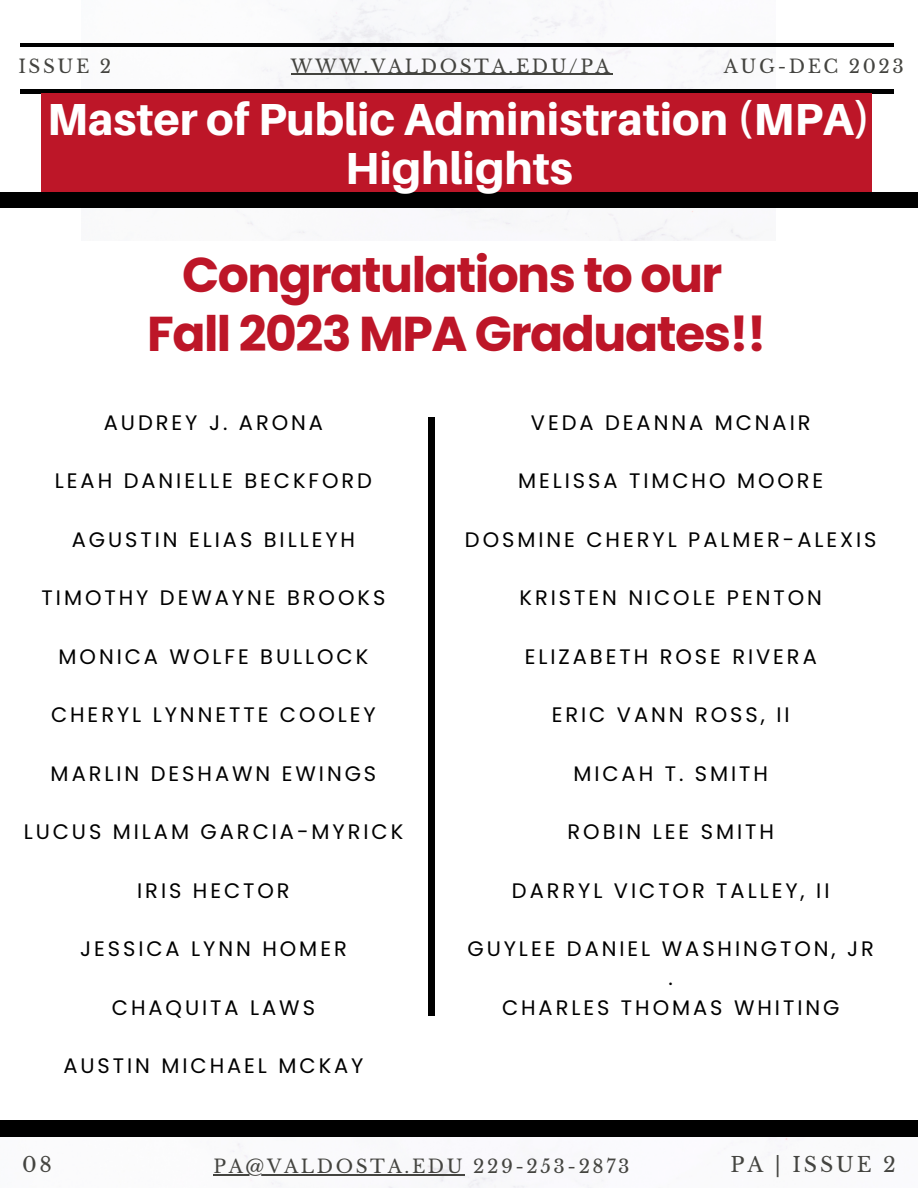
<style>
.page{position:relative;width:918px;height:1188px;background:#fff}
.page>*{position:absolute;margin:0;border:0;box-sizing:border-box;transform-origin:0 0}
.t1{font:700 48.9px/58.7px "Poppins";letter-spacing:-.03em;color:#bd1628;text-align:center}
.t2{font:800 44.85px/48.3px "Aileron";color:#fff;text-align:center}
.t3{font:21px/29.2px "Poppins";letter-spacing:.14em;color:#000;text-align:center}
.t4{font:20.55px "Libre Baskerville";letter-spacing:.14em;color:#444440}
.t5{font:18.45px "Libre Baskerville";letter-spacing:.14em;color:#444440}
</style>
<div class="page">
<img style="left:81px;top:0;width:694px;height:240px">
<hr style="left:20px;top:90px;width:874px;height:3px;background:#000">
<hr style="left:20px;top:44px;width:874px;height:3px;background:#000">
<img style="left:0;top:1136px;width:918px;height:52px">
<div style="left:0;top:1121px;width:918px;height:15px;background:#000"></div>
<div style="left:42px;top:93px;width:830px;height:99px;background:#bd1628"></div>
<div style="left:0;top:192px;width:918px;height:16px;background:#000"></div>
<hr style="left:291px;top:74px;width:321px;height:1px;background:#444440">
<hr style="left:213px;top:1174px;width:252px;height:1px;background:#444440">
<div style="left:429px;top:417px;width:5px;height:599px;background:#000"></div>
<p class="t5" style="left:18px;top:55px;width:94px">ISSUE 2</p>
<p class="t5" style="left:724px;top:55px;width:182px">AUG-DEC 2023</p>
<p class="t5" style="left:291px;top:55px;width:321px">WWW.VALDOSTA.EDU/PA</p>
<h2 class="t2" style="left:47px;top:94px;width:825px">Master of Public Administration (MPA)<br>Highlights</h2>
<h1 class="t1" style="left:147px;top:246px;width:621px">Congratulations to our<br>Fall 2023 MPA Graduates!!</h1>
<p class="t3" style="left:104px;top:408px;width:221px">AUDREY J. ARONA</p>
<p class="t3" style="left:531px;top:408px;width:281px">VEDA DEANNA MCNAIR</p>
<p class="t3" style="left:55px;top:466px;width:319px">LEAH DANIELLE BECKFORD</p>
<p class="t3" style="left:518px;top:466px;width:307px">MELISSA TIMCHO MOORE</p>
<p class="t3" style="left:72px;top:525px;width:285px">AGUSTIN ELIAS BILLEYH</p>
<p class="t3" style="left:465px;top:525px;width:413px">DOSMINE CHERYL PALMER-ALEXIS</p>
<p class="t3" style="left:42px;top:583px;width:345px">TIMOTHY DEWAYNE BROOKS</p>
<p class="t3" style="left:520px;top:583px;width:304px">KRISTEN NICOLE PENTON</p>
<p class="t3" style="left:59px;top:642px;width:311px">MONICA WOLFE BULLOCK</p>
<p class="t3" style="left:525px;top:642px;width:294px">ELIZABETH ROSE RIVERA</p>
<p class="t3" style="left:51px;top:700px;width:326px">CHERYL LYNNETTE COOLEY</p>
<p class="t3" style="left:552px;top:700px;width:239px">ERIC VANN ROSS, II</p>
<p class="t3" style="left:51px;top:759px;width:327px">MARLIN DESHAWN EWINGS</p>
<p class="t3" style="left:573px;top:759px;width:196px">MICAH T. SMITH</p>
<p class="t3" style="left:24px;top:817px;width:381px">LUCUS MILAM GARCIA-MYRICK</p>
<p class="t3" style="left:568px;top:817px;width:208px">ROBIN LEE SMITH</p>
<p class="t3" style="left:137px;top:876px;width:154px">IRIS HECTOR</p>
<p class="t3" style="left:512px;top:876px;width:319px">DARRYL VICTOR TALLEY, II</p>
<p class="t3" style="left:80px;top:934px;width:268px">JESSICA LYNN HOMER</p>
<p class="t3" style="left:112px;top:993px;width:205px">CHAQUITA LAWS</p>
<p class="t3" style="left:467px;top:934px;width:408px">GUYLEE DANIEL WASHINGTON, JR .<br>CHARLES THOMAS WHITING</p>
<p class="t3" style="left:63px;top:1051px;width:302px">AUSTIN MICHAEL MCKAY</p>
<p class="t4" style="left:22px;top:1153px;width:31px">08</p>
<p class="t4" style="left:730px;top:1153px;width:167px">PA | ISSUE 2</p>
<p class="t5" style="left:213px;top:1155px;width:418px">PA@VALDOSTA.EDU 229-253-2873</p>
</div>
